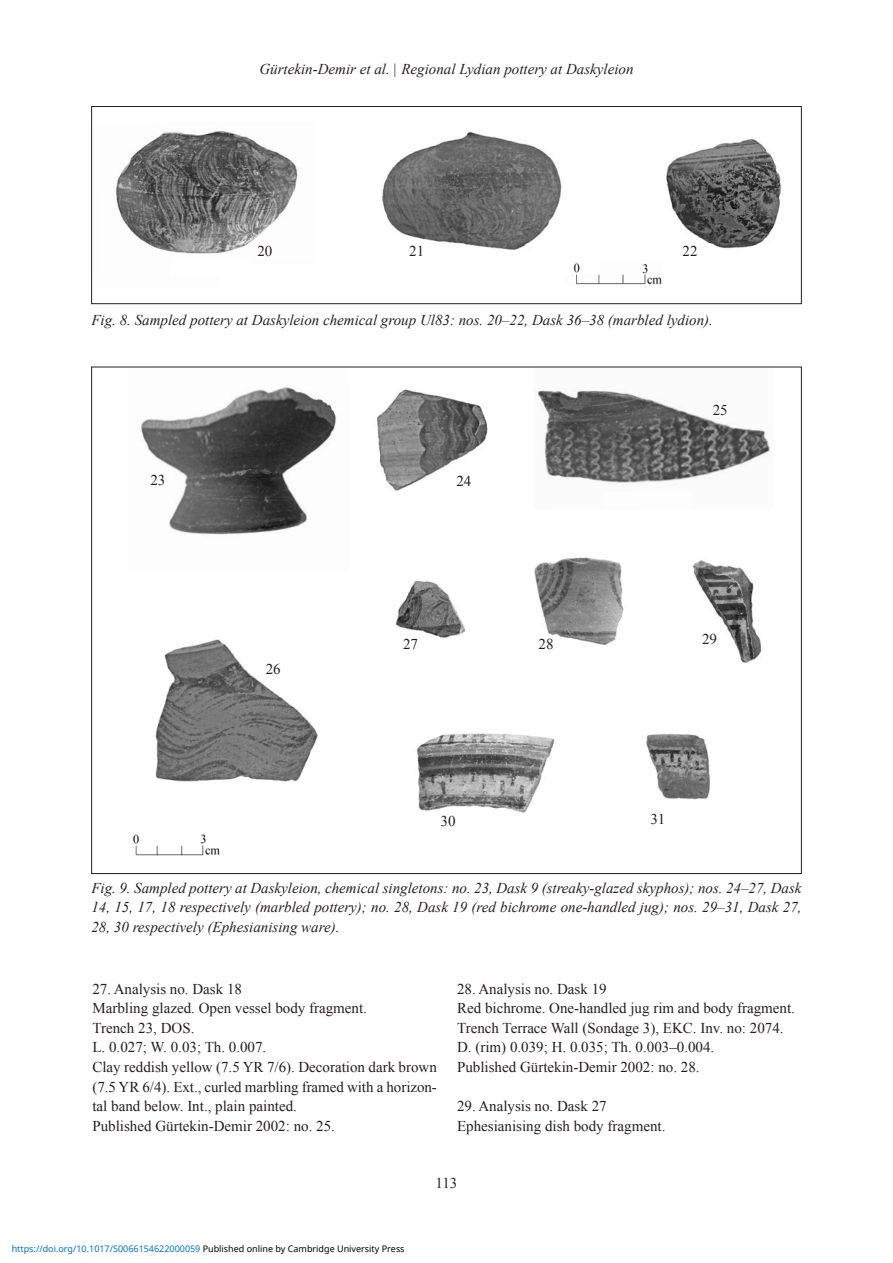
<style>
.page{position:relative;width:893px;height:1263px;background:#fff}
.page>*{position:absolute;margin:0;border:0;box-sizing:border-box;transform-origin:0 0}
.t1{font:15px/19.5px "Times New Roman";color:#231f20;text-align:justify}
.t2{font:italic 15px/19.5px "Times New Roman";color:#231f20;text-align:justify}
.t3{font:9px "Noto Sans";color:#0172cf}
.s1{color:#000}
</style>
<div class="page">
<img style="left:115px;top:131px;width:183px;height:123px">
<img style="left:382px;top:131px;width:180px;height:119px">
<img style="left:666px;top:139px;width:116px;height:110px">
<img style="left:573px;top:263px;width:89px;height:22px">
<div style="left:91px;top:106px;width:710px;height:198px;border:1px solid #231f20"></div>
<img style="left:141px;top:387px;width:195px;height:148px">
<img style="left:377px;top:389px;width:111px;height:102px">
<img style="left:538px;top:390px;width:232px;height:93px">
<img style="left:155px;top:639px;width:163px;height:143px">
<img style="left:395px;top:580px;width:70px;height:58px">
<img style="left:534px;top:557px;width:90px;height:89px">
<img style="left:693px;top:560px;width:69px;height:103px">
<img style="left:417px;top:733px;width:138px;height:80px">
<img style="left:646px;top:733px;width:64px;height:67px">
<img style="left:133px;top:834px;width:87px;height:22px">
<p class="t2" style="left:259px;top:59px;width:376px">Gürtekin-Demir et al. | Regional Lydian pottery at Daskyleion</p>
<p class="t1" style="left:257px;top:241px;width:16px">20</p>
<p class="t1" style="left:409px;top:241px;width:16px">21</p>
<p class="t1" style="left:683px;top:241px;width:16px">22</p>
<p class="t2" style="left:91px;top:310px;width:623px">Fig. 8. Sampled pottery at Daskyleion chemical group Ul83: nos. 20–22, Dask 36–38 (marbled lydion).</p>
<p class="t1" style="left:150px;top:471px;width:17px">23</p>
<p class="t1" style="left:456px;top:471px;width:17px">24</p>
<p class="t1" style="left:713px;top:400px;width:17px">25</p>
<p class="t1" style="left:266px;top:659px;width:17px">26</p>
<p class="t1" style="left:403px;top:635px;width:17px">27</p>
<p class="t1" style="left:539px;top:635px;width:17px">28</p>
<p class="t1" style="left:702px;top:629px;width:17px">29</p>
<p class="t1" style="left:441px;top:811px;width:17px">30</p>
<p class="t1" style="left:650px;top:809px;width:17px">31</p>
<p class="t2" style="left:91px;top:878px;width:712px">Fig. 9. Sampled pottery at Daskyleion, chemical singletons: no. 23, Dask 9 (streaky-glazed skyphos); nos. 24–27, Dask 14, 15, 17, 18 respectively (marbled pottery); no. 28, Dask 19 (red bichrome one-handled jug); nos. 29–31, Dask 27, 28, 30 respectively (Ephesianising ware).</p>
<p class="t1" style="left:92px;top:979px;width:151px">27. Analysis no. Dask 18</p>
<p class="t1" style="left:92px;top:999px;width:276px">Marbling glazed. Open vessel body fragment.</p>
<p class="t1" style="left:92px;top:1018px;width:103px">Trench 23, DOS.</p>
<p class="t1" style="left:92px;top:1038px;width:175px">L. 0.027; W. 0.03; Th. 0.007.</p>
<p class="t1" style="left:92px;top:1057px;width:346px">Clay reddish yellow (7.5 YR 7/6). Decoration dark brown (7.5 YR 6/4). Ext., curled marbling framed with a horizon&shy;tal band below. Int., plain painted.</p>
<p class="t1" style="left:92px;top:1116px;width:244px">Published Gürtekin-Demir 2002: no. 25.</p>
<p class="t1" style="left:457px;top:979px;width:151px">28. Analysis no. Dask 19</p>
<p class="t1" style="left:457px;top:999px;width:339px">Red bichrome. One-handled jug rim and body fragment.</p>
<p class="t1" style="left:457px;top:1018px;width:328px">Trench Terrace Wall (Sondage 3), EKC. Inv. no: 2074.</p>
<p class="t1" style="left:457px;top:1038px;width:259px">D. (rim) 0.039; H. 0.035; Th. 0.003–0.004.</p>
<p class="t1" style="left:457px;top:1057px;width:244px">Published Gürtekin-Demir 2002: no. 28.</p>
<p class="t1" style="left:457px;top:1096px;width:151px">29. Analysis no. Dask 27</p>
<p class="t1" style="left:457px;top:1116px;width:210px">Ephesianising dish body fragment.</p>
<p class="t3" style="left:12px;top:1243px;width:394px">https://doi.org/10.1017/S0066154622000059 <span class="s1">Published online by Cambridge University Press</span></p>
<p class="t1" style="left:435px;top:1173px;width:23px">113</p>
</div>
